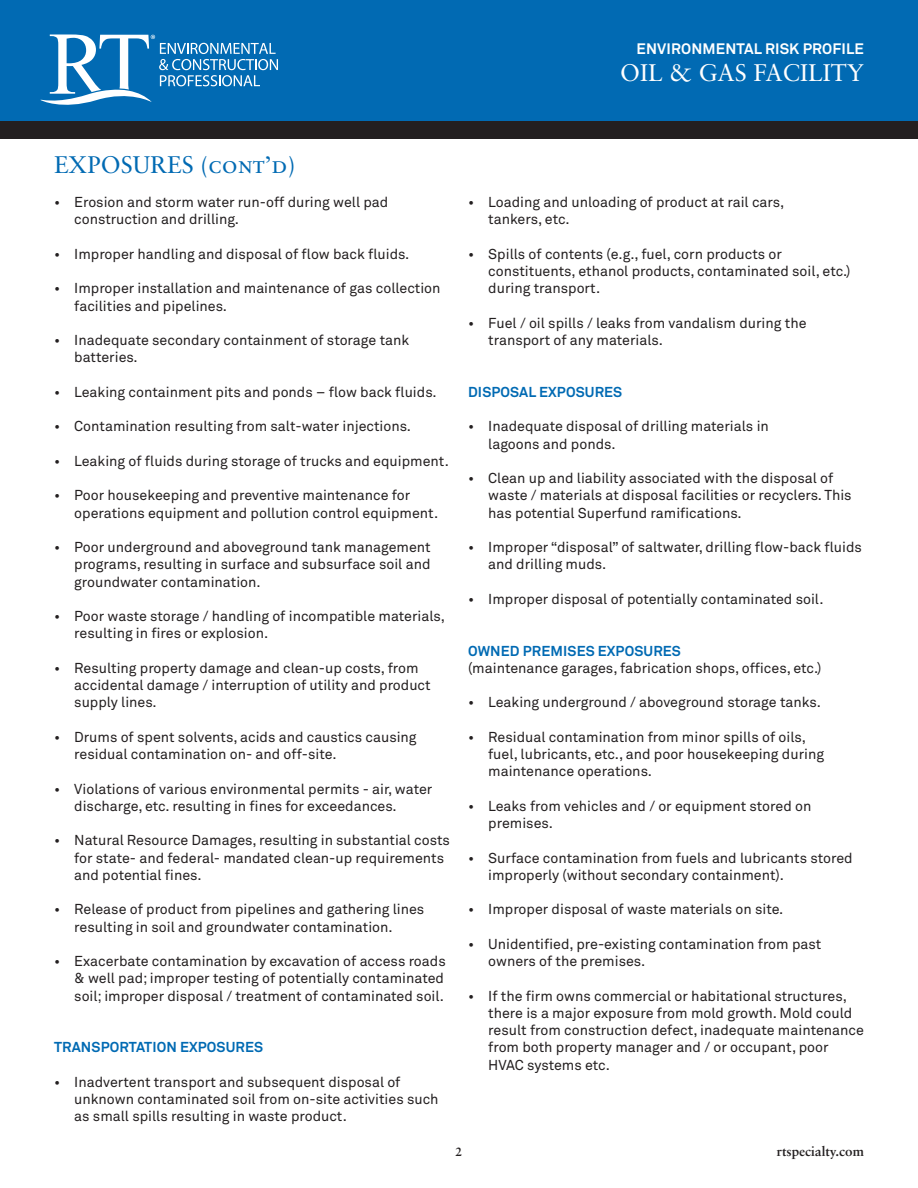
<style>
.page{position:relative;width:918px;height:1188px;background:#fff}
.page>*{position:absolute;margin:0;border:0;box-sizing:border-box;transform-origin:0 0}
.Bkhd_-_1{font:24px "Sabon";color:#016ab3}
.PG1_-_Industry_PG_2{font:24px "Sabon";color:#fff}
.PG1_-_ERP{font:700 15px "Akkurat Std";letter-spacing:.01em;color:#fff}
.Brkhd_-_2{font:14.25px/17.2px "Akkurat Std";color:#231f20}
.Brkhd_-_2-2{font:700 14.25px "Akkurat Std";letter-spacing:.01em;color:#016ab3}
.Chart_-_RISK_TXT{font:700 13.5px "Sabon";color:#231f20}
.Chart_-_RISK_TXT-2{font:700 12px "Sabon";color:#231f20}
.s1{font-family:"Sabon Roman SC"}
.s2{font-weight:700;color:#016ab3}
</style>
<div class="page">
<div style="left:0;top:0;width:918px;height:121px;background:#016ab3"></div>
<div style="left:0;top:121px;width:918px;height:17px;background:#231f20"></div>
<svg style="left:40px;top:35px;width:238px;height:70px"></svg>
<p class="PG1_-_ERP" style="left:637px;top:40px;width:229px">ENVIRONMENTAL RISK PROFILE</p>
<p class="PG1_-_Industry_PG_2" style="left:620px;top:59px;width:245px">OIL &amp; GAS FACILITY</p>
<p class="Bkhd_-_1" style="left:54px;top:150px;width:243px">EXPOSURES <span class="s1">(cont’d)</span></p>
<p class="Brkhd_-_2" style="left:74px;top:193px;width:316px;text-indent:-20px">• Erosion and storm water run-off during well pad construction and drilling.</p>
<p class="Brkhd_-_2" style="left:54px;top:245px;width:357px">• Improper handling and disposal of flow back fluids.</p>
<p class="Brkhd_-_2" style="left:74px;top:280px;width:368px;text-indent:-20px">• Improper installation and maintenance of gas collection facilities and pipelines.</p>
<p class="Brkhd_-_2" style="left:74px;top:331px;width:336px;text-indent:-20px">• Inadequate secondary containment of storage tank batteries.</p>
<p class="Brkhd_-_2" style="left:54px;top:383px;width:384px">• Leaking containment pits and ponds – flow back fluids.</p>
<p class="Brkhd_-_2" style="left:54px;top:418px;width:359px">• Contamination resulting from salt-water injections.</p>
<p class="Brkhd_-_2" style="left:54px;top:452px;width:396px">• Leaking of fluids during storage of trucks and equipment.</p>
<p class="Brkhd_-_2" style="left:74px;top:487px;width:365px;text-indent:-20px">• Poor housekeeping and preventive maintenance for operations equipment and pollution control equipment.</p>
<p class="Brkhd_-_2" style="left:74px;top:538px;width:358px;text-align:justify;text-indent:-20px">• Poor underground and aboveground tank management programs, resulting in surface and subsurface soil and groundwater contamination.</p>
<p class="Brkhd_-_2" style="left:74px;top:607px;width:372px;text-indent:-20px">• Poor waste storage / handling of incompatible materials, resulting in fires or explosion.</p>
<p class="Brkhd_-_2" style="left:74px;top:659px;width:358px;text-indent:-20px">• Resulting property damage and clean-up costs, from accidental damage / interruption of utility and product supply lines.</p>
<p class="Brkhd_-_2" style="left:74px;top:728px;width:344px;text-indent:-20px">• Drums of spent solvents, acids and caustics causing residual contamination on- and off-site.</p>
<p class="Brkhd_-_2" style="left:74px;top:780px;width:360px;text-indent:-20px">• Violations of various environmental permits - air, water discharge, etc. resulting in fines for exceedances.</p>
<p class="Brkhd_-_2" style="left:74px;top:832px;width:377px;text-indent:-20px">• Natural Resource Damages, resulting in substantial costs for state- and federal- mandated clean-up requirements and potential fines.</p>
<p class="Brkhd_-_2" style="left:74px;top:901px;width:352px;text-indent:-20px">• Release of product from pipelines and gathering lines resulting in soil and groundwater contamination.</p>
<p class="Brkhd_-_2" style="left:74px;top:952px;width:373px;text-indent:-20px">• Exacerbate contamination by excavation of access roads &amp; well pad; improper testing of potentially contaminated soil; improper disposal / treatment of contaminated soil.</p>
<p class="Brkhd_-_2-2" style="left:54px;top:1038px;width:211px">TRANSPORTATION EXPOSURES</p>
<p class="Brkhd_-_2" style="left:74px;top:1073px;width:366px;text-indent:-20px">• Inadvertent transport and subsequent disposal of unknown contaminated soil from on-site activities such as small spills resulting in waste product.</p>
<p class="Brkhd_-_2" style="left:488px;top:193px;width:298px;text-indent:-20px">• Loading and unloading of product at rail cars, tankers, etc.</p>
<p class="Brkhd_-_2" style="left:488px;top:245px;width:364px;text-indent:-20px">• Spills of contents (e.g., fuel, corn products or constituents, ethanol products, contaminated soil, etc.) during transport.</p>
<p class="Brkhd_-_2" style="left:488px;top:314px;width:320px;text-indent:-20px">• Fuel / oil spills / leaks from vandalism during the transport of any materials.</p>
<p class="Brkhd_-_2-2" style="left:468px;top:383px;width:156px">DISPOSAL EXPOSURES</p>
<p class="Brkhd_-_2" style="left:488px;top:418px;width:282px;text-indent:-20px">• Inadequate disposal of drilling materials in lagoons and ponds.</p>
<p class="Brkhd_-_2" style="left:488px;top:469px;width:365px;text-indent:-20px">• Clean up and liability associated with the disposal of waste / materials at disposal facilities or recyclers. This has potential Superfund ramifications.</p>
<p class="Brkhd_-_2" style="left:488px;top:538px;width:375px;text-indent:-20px">• Improper “disposal” of saltwater, drilling flow-back fluids and drilling muds.</p>
<p class="Brkhd_-_2" style="left:468px;top:590px;width:357px">• Improper disposal of potentially contaminated soil.</p>
<p class="Brkhd_-_2" style="left:468px;top:642px;width:355px"><span class="s2">OWNED PREMISES EXPOSURES<br></span>(maintenance garages, fabrication shops, offices, etc.)</p>
<p class="Brkhd_-_2" style="left:468px;top:694px;width:354px">• Leaking underground / aboveground storage tanks.</p>
<p class="Brkhd_-_2" style="left:488px;top:728px;width:337px;text-indent:-20px">• Residual contamination from minor spills of oils, fuel, lubricants, etc., and poor housekeeping during maintenance operations.</p>
<p class="Brkhd_-_2" style="left:488px;top:797px;width:325px;text-indent:-20px">• Leaks from vehicles and / or equipment stored on premises.</p>
<p class="Brkhd_-_2" style="left:488px;top:849px;width:366px;text-indent:-20px">• Surface contamination from fuels and lubricants stored improperly (without secondary containment).</p>
<p class="Brkhd_-_2" style="left:468px;top:901px;width:317px">• Improper disposal of waste materials on site.</p>
<p class="Brkhd_-_2" style="left:488px;top:935px;width:335px;text-indent:-20px">• Unidentified, pre-existing contamination from past owners of the premises.</p>
<p class="Brkhd_-_2" style="left:488px;top:987px;width:377px;text-indent:-20px">• If the firm owns commercial or habitational structures, there is a major exposure from mold growth. Mold could result from construction defect, inadequate maintenance from both property manager and / or occupant, poor HVAC systems etc.</p>
<p class="Chart_-_RISK_TXT-2" style="left:456px;top:1144px;width:8px">2</p>
<p class="Chart_-_RISK_TXT" style="left:777px;top:1143px;width:89px">rtspecialty.com</p>
</div>
